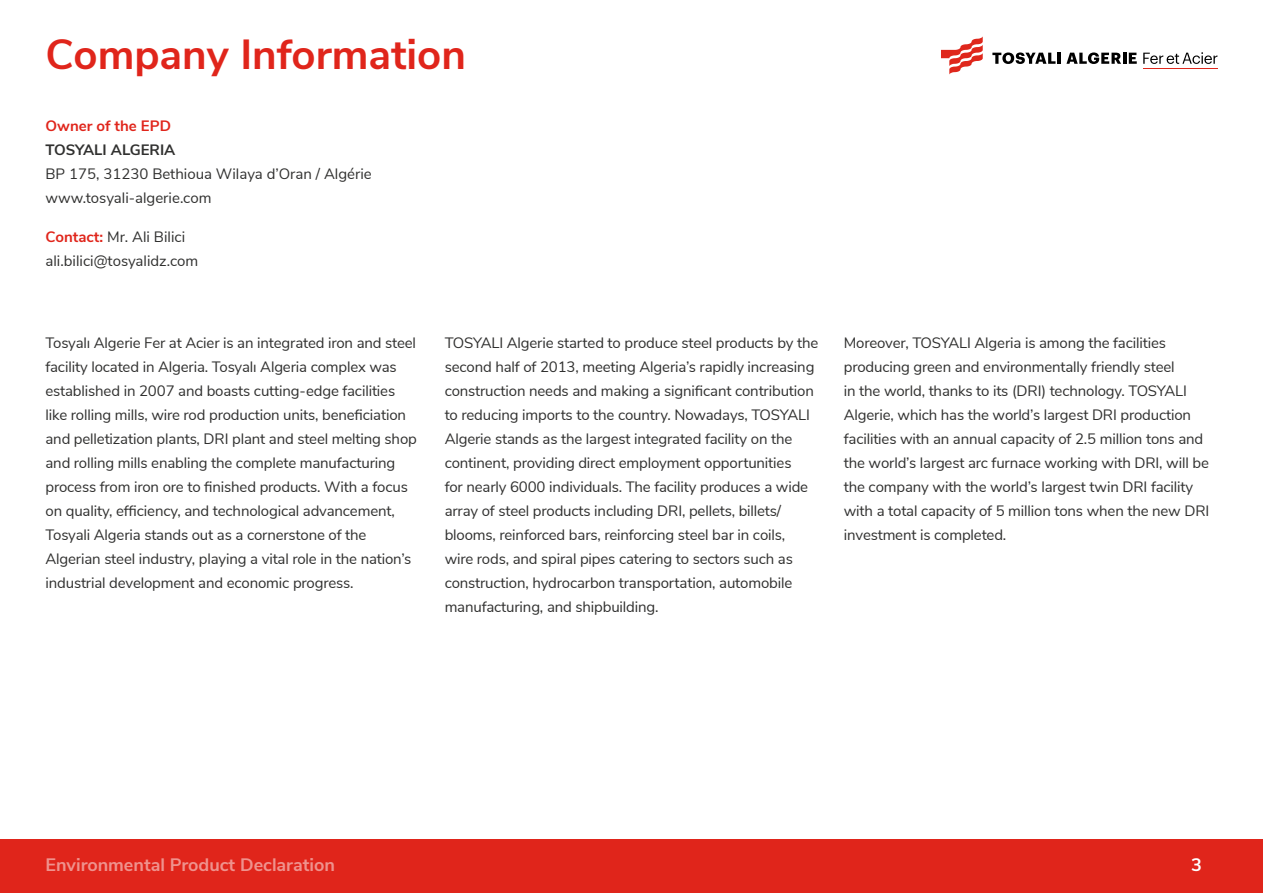
<style>
.page{position:relative;width:1263px;height:893px;background:#fff}
.page>*{position:absolute;margin:0;border:0;box-sizing:border-box;transform-origin:0 0}
.t1{font:700 42px "Nunito Sans";color:#e0251b}
.t2{font:700 18px "Nunito Sans";color:#ef928d}
.t3{font:700 18px "Nunito Sans";color:#fff}
.t4{font:15px/24px "Nunito Sans";letter-spacing:-.01em;color:#30302f}
.t5{font:700 15px "Nunito Sans";color:#30302f}
.t6{font:700 15px "Nunito Sans";color:#e0251b}
.s1{font-weight:700;color:#e0251b}
</style>
<div class="page">
<div style="left:0;top:839px;width:1263px;height:54px;background:#e0251b"></div>
<svg style="left:941px;top:37px;width:42px;height:37px"></svg>
<svg style="left:992px;top:52px;width:68px;height:12px"></svg>
<svg style="left:1066px;top:52px;width:71px;height:12px"></svg>
<svg style="left:1143px;top:52px;width:74px;height:12px"></svg>
<hr style="left:1143px;top:68px;width:74px;height:1px;background:#df271c">
<h1 class="t1" style="left:45px;top:24px;width:422px">Company Information</h1>
<p class="t6" style="left:45px;top:115px;width:127px">Owner of the EPD</p>
<p class="t5" style="left:45px;top:139px;width:131px">TOSYALI ALGERIA</p>
<p class="t4" style="left:45px;top:161px;width:328px">BP 175, 31230 Bethioua Wilaya d’Oran / Algérie www.tosyali-algerie.com</p>
<p class="t4" style="left:45px;top:224px;width:154px"><span class="s1">Contact:</span> Mr. Ali Bilici ali.bilici@tosyalidz.com</p>
<p class="t4" style="left:45px;top:330px;width:373px">Tosyalı Algerie Fer at Acier is an integrated iron and steel facility located in Algeria. Tosyalı Algeria complex was established in 2007 and boasts cutting-edge facilities like rolling mills, wire rod production units, beneficiation and pelletization plants, DRI plant and steel melting shop and rolling mills enabling the complete manufacturing process from iron ore to finished products. With a focus on quality, efficiency, and technological advancement, Tosyali Algeria stands out as a cornerstone of the Algerian steel industry, playing a vital role in the nation’s industrial development and economic progress.</p>
<p class="t4" style="left:445px;top:330px;width:375px">TOSYALI Algerie started to produce steel products by the second half of 2013, meeting Algeria’s rapidly increasing construction needs and making a significant contribution to reducing imports to the country. Nowadays, TOSYALI Algerie stands as the largest integrated facility on the continent, providing direct employment opportunities<br>for nearly 6000 individuals. The facility produces a wide array of steel products including DRI, pellets, billets/ blooms, reinforced bars, reinforcing steel bar in coils,<br>wire rods, and spiral pipes catering to sectors such as construction, hydrocarbon transportation, automobile manufacturing, and shipbuilding.</p>
<p class="t4" style="left:844px;top:330px;width:367px">Moreover, TOSYALI Algeria is among the facilities producing green and environmentally friendly steel<br>in the world, thanks to its (DRI) technology. TOSYALI Algerie, which has the world’s largest DRI production facilities with an annual capacity of 2.5 million tons and the world’s largest arc furnace working with DRI, will be the company with the world’s largest twin DRI facility with a total capacity of 5 million tons when the new DRI investment is completed.</p>
<p class="t2" style="left:45px;top:852px;width:291px">Environmental Product Declaration</p>
<p class="t3" style="left:1191px;top:851px;width:12px">3</p>
</div>
